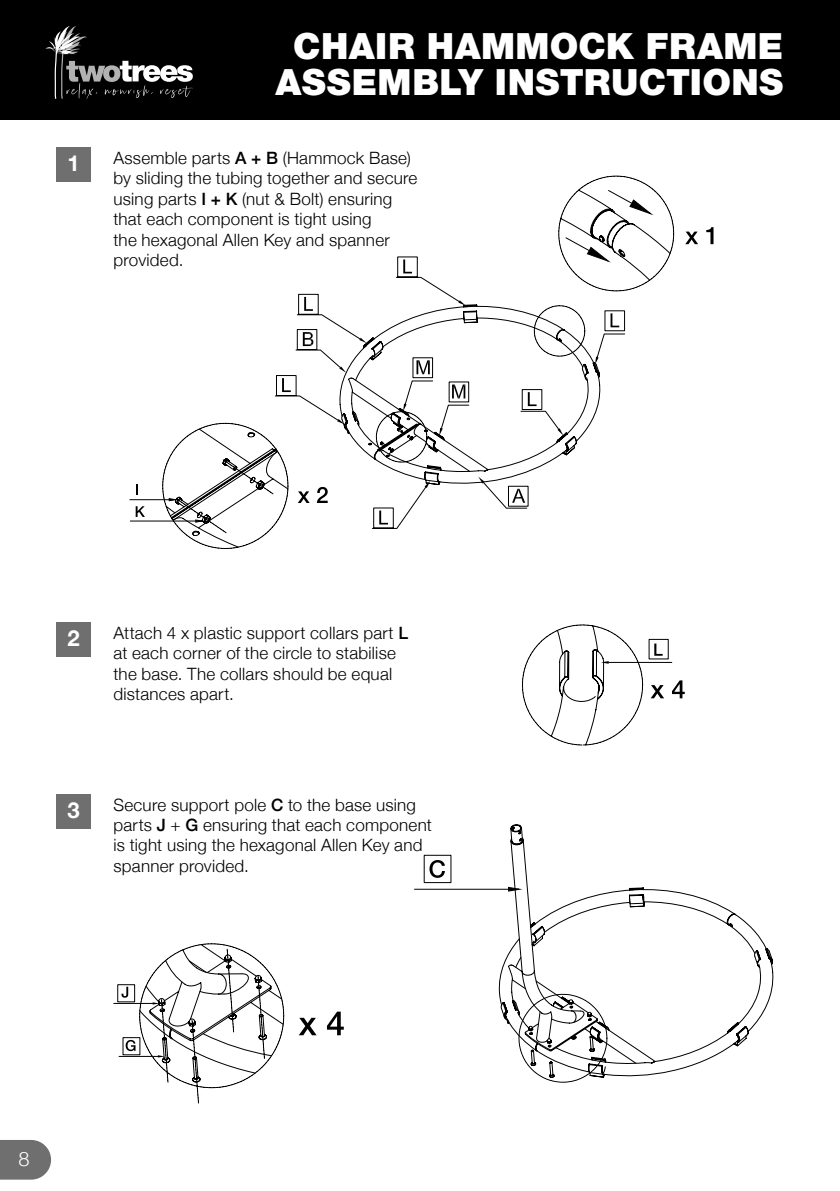
<style>
.page{position:relative;width:840px;height:1191px;background:#fff}
.page>*{position:absolute;margin:0;border:0;box-sizing:border-box;transform-origin:0 0}
.t1{font:900 36px/36px "Helvetica Neue LT";letter-spacing:.01em;color:#fff;text-align:center}
.t2{font:700 22px "Helvetica Neue";color:#fff}
.t3{font:300 20px "Helvetica Neue";color:#fff}
.t4{font:300 17px/20.4px "Helvetica Neue";letter-spacing:.015em;color:#000}
.s1{font-weight:500}
</style>
<div class="page">
<div style="left:0;top:0;width:839px;height:119px;background:#000"></div>
<hr style="left:130px;top:521px;width:65px;height:1px;background:#000">
<hr style="left:130px;top:499px;width:39px;height:1px;background:#000">
<svg style="left:136px;top:506px;width:9px;height:11px"></svg>
<svg style="left:522px;top:624px;width:162px;height:121px"></svg>
<svg style="left:510px;top:824px;width:263px;height:252px"></svg>
<svg style="left:414px;top:831px;width:230px;height:252px"></svg>
<hr style="left:114px;top:1003px;width:38px;height:1px;background:#000">
<svg style="left:117px;top:943px;width:167px;height:160px"></svg>
<svg style="left:299px;top:1017px;width:17px;height:18px"></svg>
<svg style="left:327px;top:1011px;width:16px;height:24px"></svg>
<svg style="left:162px;top:175px;width:511px;height:374px"></svg>
<svg style="left:685px;top:232px;width:12px;height:12px"></svg>
<svg style="left:706px;top:227px;width:7px;height:17px"></svg>
<svg style="left:45px;top:26px;width:148px;height:73px"></svg>
<svg style="left:0;top:1140px;width:51px;height:39px;background:#7b7a7a"></svg>
<div style="left:57px;top:794px;width:34px;height:34px;background:#706f6f"></div>
<div style="left:57px;top:622px;width:34px;height:34px;background:#706f6f"></div>
<div style="left:57px;top:147px;width:34px;height:34px;background:#706f6f"></div>
<p class="t2" style="left:68px;top:146px;width:14px">1</p>
<h1 class="t1" style="left:275px;top:28px;width:509px">CHAIR HAMMOCK FRAME<br>ASSEMBLY INSTRUCTIONS</h1>
<p class="t4" style="left:113px;top:146px;width:305px">Assemble parts <span class="s1">A + B</span> (Hammock Base) by sliding the tubing together and secure using parts <span class="s1">I + K</span> (nut &amp; Bolt) ensuring that each component is tight using<br>the hexagonal Allen Key and spanner provided.</p>
<p class="t2" style="left:68px;top:621px;width:14px">2</p>
<p class="t4" style="left:113px;top:621px;width:296px">Attach 4 x plastic support collars part <span class="s1">L </span>at each corner of the circle to stabilise the base. The collars should be equal distances apart.</p>
<p class="t2" style="left:68px;top:792px;width:14px">3</p>
<p class="t4" style="left:113px;top:793px;width:320px">Secure support pole <span class="s1">C</span> to the base using parts <span class="s1">J</span> + <span class="s1">G</span> ensuring that each component is tight using the hexagonal Allen Key and spanner provided.</p>
<p class="t3" style="left:18px;top:1142px;width:13px">8</p>
</div>
